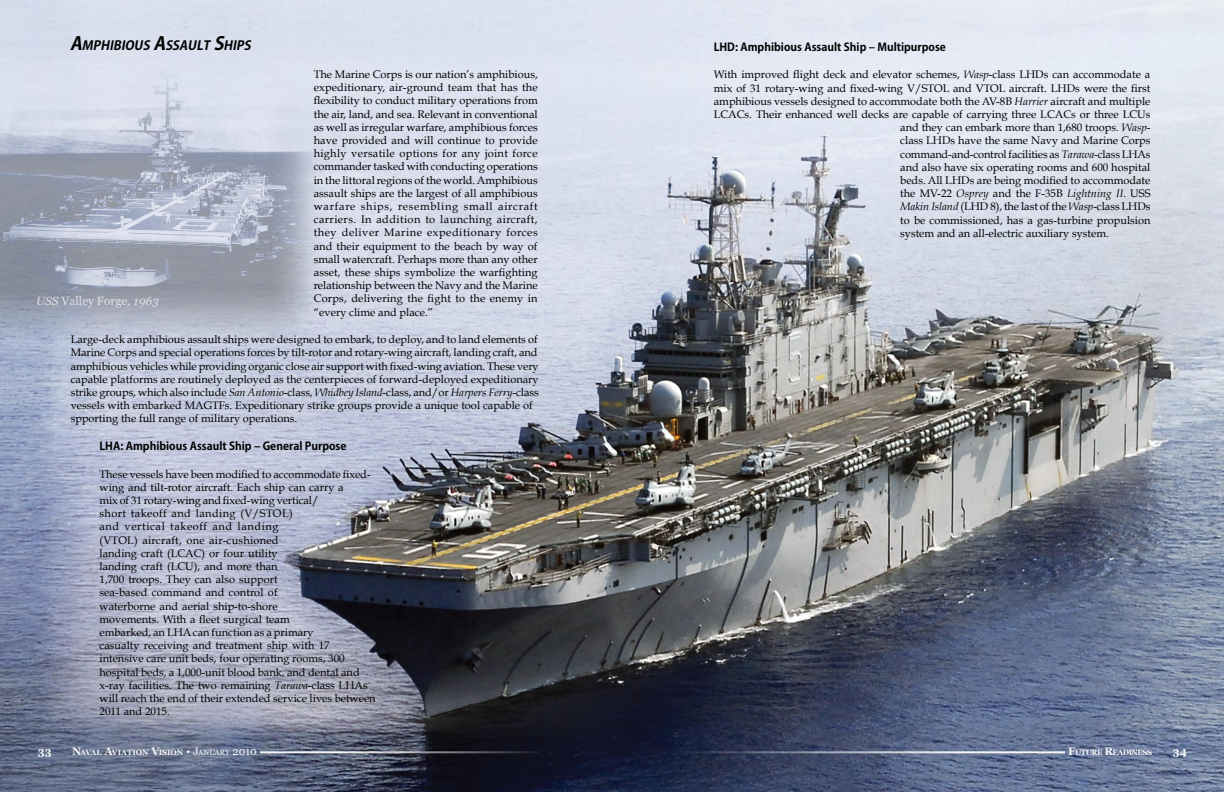
<style>
.page{position:relative;width:1224px;height:792px;background:#fff}
.page>*{position:absolute;margin:0;border:0;box-sizing:border-box;transform-origin:0 0}
.t1{font:italic 700 12.6px "Koz Go Pro";color:#000}
.t2{font:12px "Georgia";color:#fff}
.t3{font:11px/13.2px "Book Antiqua";color:#000}
.t4{font:700 11px "Koz Go Pro";color:#000}
.t5{font:700 11px "Georgia";color:#f5f5f5}
.t6{font:700 7.7px "Georgia";color:#f5f5f5}
.t7{font:700 7.7px "Georgia";letter-spacing:-.07em;color:#f5f5f5}
.s1{font-size:18px}
.s2{font-style:italic}
.s3{font-size:11px}
.s4{font-weight:400;font-size:11px}
.s5{font-weight:400}
</style>
<div class="page">
<img style="left:0;top:0;width:1224px;height:792px">
<hr style="left:260px;top:751px;width:280px;height:2px;background:#f5f5f5">
<hr style="left:684px;top:751px;width:381px;height:2px;background:#f5f5f5">
<p class="t1" style="left:70px;top:38px;width:185px"><span class="s1">A</span>MPHIBIOUS <span class="s1">A</span>SSAULT <span class="s1">S</span>HIPS</p>
<p class="t3" style="left:314px;top:68px;width:226px;text-align:justify">The Marine Corps is our nation’s amphibious, expeditionary, air-ground team that has the flexibility to conduct military operations from the air, land, and sea. Relevant in conventional as well as irregular warfare, amphibious forces have provided and will continue to provide highly versatile options for any joint force commander tasked with conducting operations in the littoral regions of the world. Amphibious assault ships are the largest of all amphibious warfare ships, resembling small aircraft carriers. In addition to launching aircraft, they deliver Marine expeditionary forces and their equipment to the beach by way of small watercraft. Perhaps more than any other asset, these ships symbolize the warfighting relationship between the Navy and the Marine Corps, delivering the fight to the enemy in “every clime and place.”</p>
<p class="t3" style="left:71px;top:333px;width:470px">Large-deck amphibious assault ships were designed to embark, to deploy, and to land elements of Marine Corps and special operations forces by tilt-rotor and rotary-wing aircraft, landing craft, and amphibious vehicles while providing organic close air support with fixed-wing aviation. These very capable platforms are routinely deployed as the centerpieces of forward-deployed expeditionary strike groups, which also include <span class="s2">San Antonio</span>-class, <span class="s2">Whidbey Island</span>-class, and/or <span class="s2">Harpers Ferry</span>-class vessels with embarked MAGTFs. Expeditionary strike groups provide a unique tool capable of spporting the full range of military operations.</p>
<p class="t4" style="left:100px;top:439px;width:249px">LHA: Amphibious Assault Ship – General Purpose</p>
<p class="t3" style="left:100px;top:467px;width:278px">These vessels have been modified to accommodate fixed&shy;wing and tilt-rotor aircraft. Each ship can carry a<br>mix of 31 rotary-wing and fixed-wing vertical/<br>short takeoff and landing (V/STOL)<br>and vertical takeoff and landing<br>(VTOL) aircraft, one air-cushioned<br>landing craft (LCAC) or four utility<br>landing craft (LCU), and more than<br>1,700 troops. They can also support<br>sea-based command and control of<br>waterborne and aerial ship-to-shore<br>movements. With a fleet surgical team<br>embarked, an LHA can function as a primary<br>casualty receiving and treatment ship with 17 intensive care unit beds, four operating rooms, 300 hospital beds, a 1,000-unit blood bank, and dental and x-ray facilities. The two remaining <span class="s2">Tarawa</span>-class LHAs will reach the end of their extended service lives between 2011 and 2015.</p>
<p class="t2" style="left:36px;top:294px;width:124px"><span class="s2">USS</span> Valley Forge<span class="s2">, 1963</span></p>
<p class="t4" style="left:714px;top:40px;width:234px">LHD: Amphibious Assault Ship – Multipurpose</p>
<p class="t3" style="left:714px;top:68px;width:438px">With improved flight deck and elevator schemes, <span class="s2">Wasp</span>-class LHDs can accommodate a</p>
<p class="t3" style="left:714px;top:81px;width:438px">mix of 31 rotary-wing and fixed-wing V/STOL and VTOL aircraft. LHDs were the first</p>
<p class="t3" style="left:714px;top:95px;width:438px">amphibious vessels designed to accommodate both the AV-8B <span class="s2">Harrier</span> aircraft and multiple</p>
<p class="t3" style="left:714px;top:108px;width:438px">LCACs. Their enhanced well decks are capable of carrying three LCACs or three LCUs</p>
<p class="t3" style="left:900px;top:121px;width:252px">and they can embark more than 1,680 troops. <span class="s2">Wasp</span>-</p>
<p class="t3" style="left:900px;top:134px;width:252px">class LHDs have the same Navy and Marine Corps</p>
<p class="t3" style="left:900px;top:147px;width:252px">command-and-control facilities as <span class="s2">Tarawa</span>-class LHAs</p>
<p class="t3" style="left:900px;top:161px;width:252px">and also have six operating rooms and 600 hospital</p>
<p class="t3" style="left:900px;top:174px;width:252px">beds. All LHDs are being modified to accommodate</p>
<p class="t3" style="left:900px;top:187px;width:252px">the MV-22 <span class="s2">Osprey</span> and the F-35B <span class="s2">Lightning II</span>. USS</p>
<p class="t3" style="left:900px;top:200px;width:252px"><span class="s2">Makin Island</span> (LHD 8), the last of the <span class="s2">Wasp</span>-class LHDs</p>
<p class="t3" style="left:900px;top:213px;width:252px">to be commissioned, has a gas-turbine propulsion</p>
<p class="t3" style="left:900px;top:227px;width:210px">system and an all-electric auxiliary system.</p>
<p class="t5" style="left:38px;top:744px;width:15px">33</p>
<p class="t6" style="left:72px;top:748px;width:186px"><span class="s3">N</span>AVAL <span class="s3">A</span>VIATION <span class="s3">V</span>ISION <span class="s4">• J</span><span class="s5">ANUARY</span> <span class="s4">2010</span></p>
<p class="t7" style="left:1068px;top:748px;width:85px"><span class="s3">F</span>UTURE <span class="s3">R</span>EADINESS</p>
<p class="t5" style="left:1173px;top:744px;width:16px">34</p>
</div>
